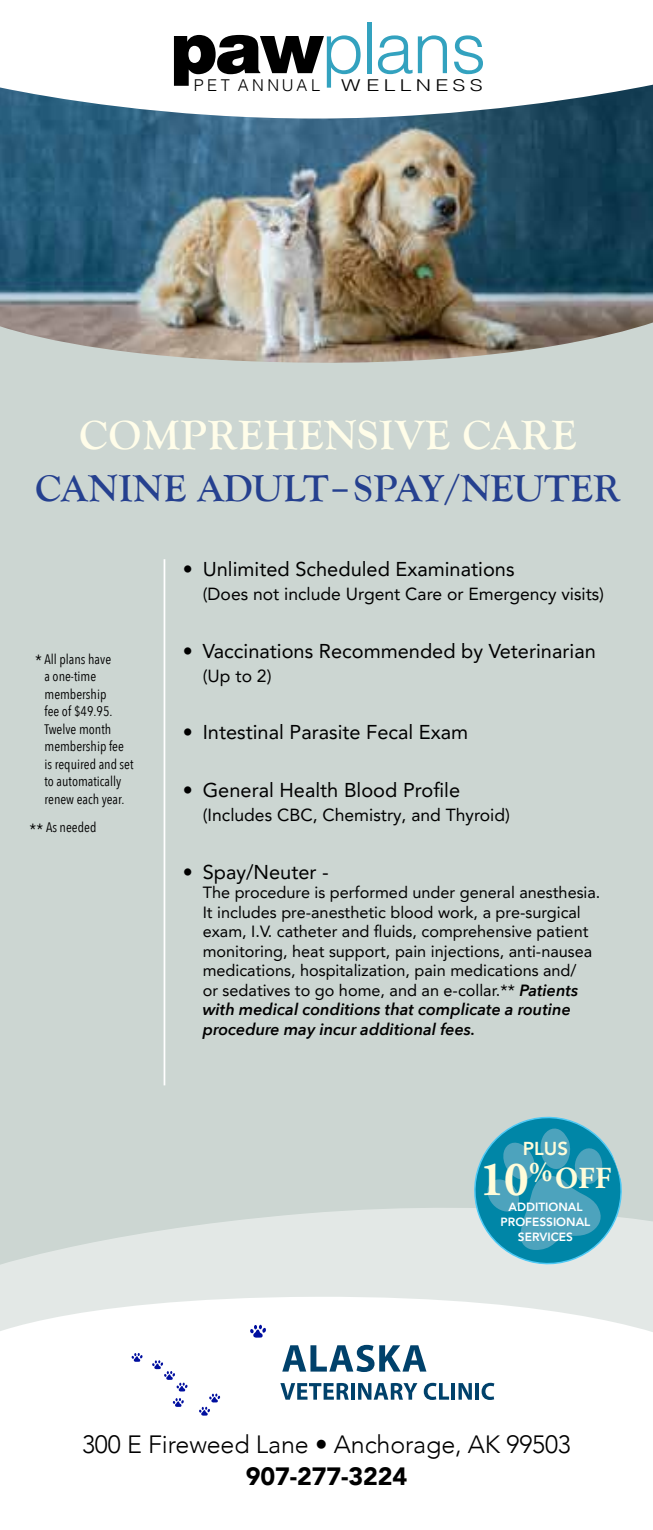
<style>
.page{position:relative;width:653px;height:1530px;background:#fff}
.page>*{position:absolute;margin:0;border:0;box-sizing:border-box;transform-origin:0 0}
.t1{font:300 71px "Helvetica";letter-spacing:-.03em;color:#33a2bf}
.t2{font:700 42.5px "Goudy Old Style T";letter-spacing:.02em;color:#fffde9}
.t3{font:700 38.75px "Goudy Old Style T";color:#25408f}
.t4{font:700 30.5px "Adobe Garamond Pro";color:#fffcd9;scale:.96 1}
.t5{font:300 25px "Avenir";letter-spacing:-.005em;color:#000}
.t6{font:900 25px "Avenir";letter-spacing:-.005em;color:#000}
.t7{font:20px "Avenir LT Pro";color:#000}
.t8{font:800 18.75px "Avenir LT Pro";color:#fffcd9}
.t9{font:17.5px "Avenir LT Pro";color:#000}
.t10{font:16.25px/19.5px "Avenir LT Pro";color:#000}
.t11{font:italic 600 16.25px/19.5px "Avenir Next";color:#000}
.t12{font:300 16.25px "Helvetica";letter-spacing:.22em;color:#000}
.t13{font:300 16.25px "Helvetica";letter-spacing:.2em;color:#000;scale:1.34 1}
.t14{font:13.75px/17.5px "Avenir Next Condensed";color:#000}
.t15{font:800 12px/15.2px "Avenir LT Pro";color:#fff;text-align:center}
.s1{font-family:"Helvetica LT Std";font-weight:900;color:#000}
.s2{font-size:16.25px}
.s3{font-family:"Avenir Next";font-weight:600;font-style:italic}
.s4{font-size:49.25px}
</style>
<div class="page">
<div style="left:0;top:364px;width:652px;height:841px;background:#ccd6d2"></div>
<svg style="left:0;top:1205px;width:652px;height:198px"></svg>
<hr style="left:163px;top:559px;width:2px;height:526px;background:#fff">
<svg style="left:250px;top:1325px;width:16px;height:13px"></svg>
<svg style="left:199px;top:1394px;width:21px;height:22px"></svg>
<svg style="left:173px;top:1398px;width:11px;height:9px"></svg>
<svg style="left:152px;top:1360px;width:36px;height:32px"></svg>
<svg style="left:131px;top:1353px;width:12px;height:9px"></svg>
<svg style="left:282px;top:1345px;width:144px;height:27px"></svg>
<svg style="left:280px;top:1383px;width:69px;height:17px"></svg>
<hr style="left:351px;top:1383px;width:3px;height:17px;background:#00416b">
<svg style="left:358px;top:1383px;width:59px;height:17px"></svg>
<svg style="left:423px;top:1383px;width:26px;height:17px"></svg>
<hr style="left:451px;top:1383px;width:4px;height:17px;background:#00416b">
<svg style="left:458px;top:1383px;width:14px;height:17px"></svg>
<hr style="left:475px;top:1383px;width:4px;height:17px;background:#00416b">
<svg style="left:481px;top:1383px;width:13px;height:17px"></svg>
<svg style="left:464px;top:1107px;width:166px;height:168px;background:#69b1c2"></svg>
<img style="left:0;top:85px;width:652px;height:279px">
<h1 class="t1" style="left:171px;top:-12px;width:317px"><span class="s1">paw</span>plans</h1>
<p class="t12" style="left:194px;top:71px;width:128px">PET ANNUAL</p>
<p class="t13" style="left:341px;top:71px;width:107px">WELLNESS</p>
<h2 class="t2" style="left:79px;top:411px;width:498px">COMPREHENSIVE CARE</h2>
<h3 class="t3" style="left:35px;top:467px;width:586px">CANINE ADULT–SPAY/NEUTER</h3>
<p class="t14" style="left:44px;top:649px;width:90px;text-indent:-9px"><span class="s2">*</span> All plans have<br>a one-time membership<br>fee of $49.95.<br>Twelve month membership fee is required and set to automatically renew each year.</p>
<p class="t14" style="left:30px;top:818px;width:68px"><span class="s2">**</span> As needed</p>
<p class="t7" style="left:183px;top:557px;width:333px">• Unlimited Scheduled Examinations</p>
<p class="t9" style="left:203px;top:583px;width:403px">(Does not include Urgent Care or Emergency visits)</p>
<p class="t7" style="left:183px;top:638px;width:414px">• Vaccinations Recommended by Veterinarian</p>
<p class="t9" style="left:203px;top:665px;width:70px">(Up to 2)</p>
<p class="t7" style="left:183px;top:720px;width:287px">• Intestinal Parasite Fecal Exam</p>
<p class="t7" style="left:183px;top:778px;width:279px">• General Health Blood Profile</p>
<p class="t9" style="left:203px;top:804px;width:309px">(Includes CBC, Chemistry, and Thyroid)</p>
<p class="t7" style="left:183px;top:860px;width:147px">• Spay/Neuter -</p>
<p class="t10" style="left:203px;top:883px;width:399px">The procedure is performed under general anesthesia.<br>It includes pre-anesthetic blood work, a pre-surgical exam, I.V. catheter and fluids, comprehensive patient monitoring, heat support, pain injections, anti-nausea medications, hospitalization, pain medications and/<br>or sedatives to go home, and an e-collar.** <span class="s3">Patients</span></p>
<p class="t11" style="left:203px;top:999px;width:369px">with medical conditions that complicate a routine procedure may incur additional fees.</p>
<p class="t8" style="left:522px;top:1137px;width:47px">PLUS</p>
<h3 class="t4" style="left:479px;top:1161px;width:138px"><span class="s4">10</span><sup>%</sup>OFF</h3>
<p class="t15" style="left:500px;top:1199px;width:91px">ADDITIONAL<br>PROFESSIONAL<br>SERVICES</p>
<h3 class="t5" style="left:82px;top:1429px;width:490px">300 E Fireweed Lane • Anchorage, AK 99503</h3>
<h3 class="t6" style="left:246px;top:1455px;width:163px">907-277-3224</h3>
</div>
